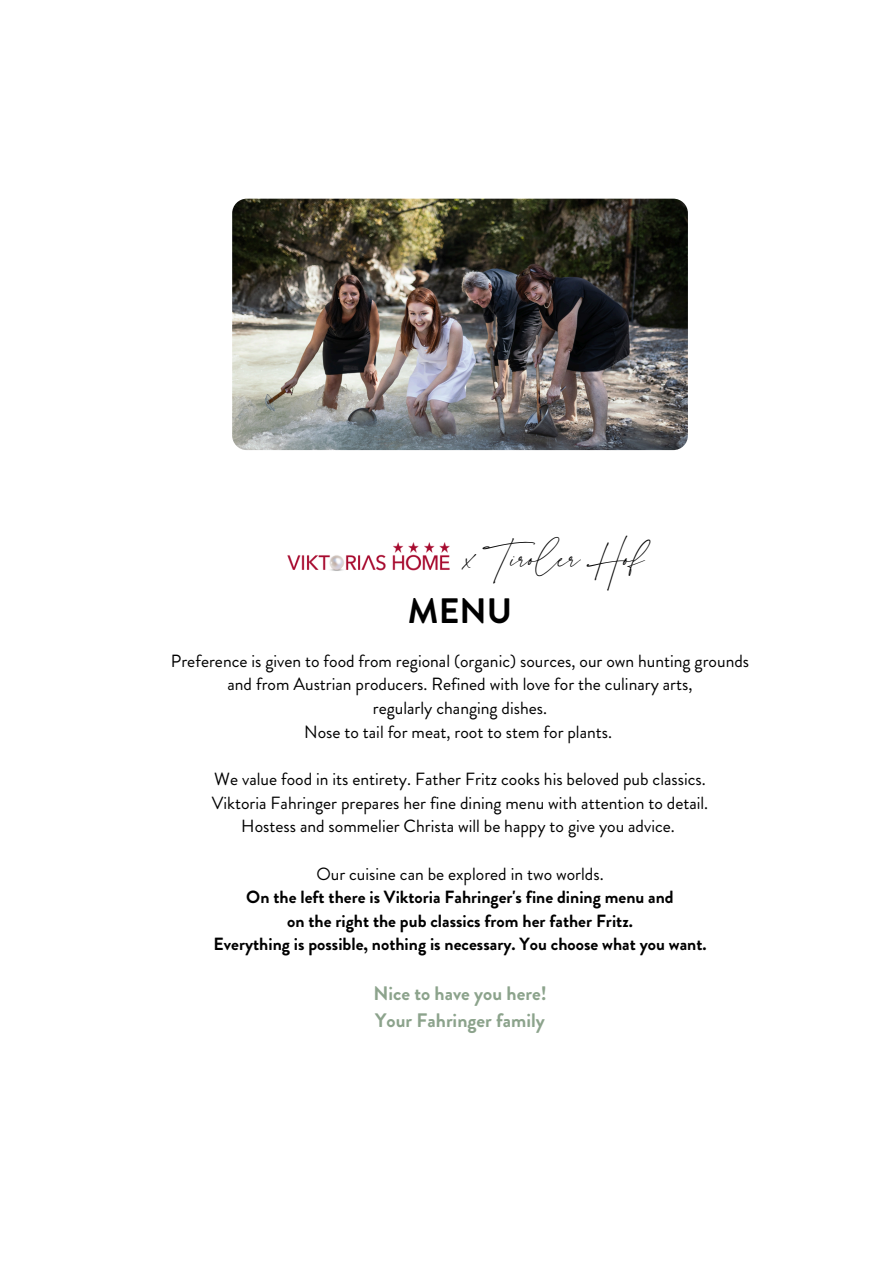
<style>
.page{position:relative;width:894px;height:1264px;background:#fff}
.page>*{position:absolute;margin:0;border:0;box-sizing:border-box;transform-origin:0 0}
.t1{font:48px "La Luxes Script";color:#000}
.t2{font:700 35.25px "Brandon Grotesque";color:#000}
.t3{font:700 19.5px/27px "Brandon Grotesque";color:#8ca38c}
.t4{font:17.55px/23.7px "Brandon Grotesque";color:#000;text-align:center}
.t5{font:700 17.55px "Brandon Grotesque";color:#000}
</style>
<div class="page">
<img style="left:232px;top:199px;width:455px;height:251px;border-radius:15px">
<img style="left:287px;top:542px;width:163px;height:29px">
<h2 class="t1" style="left:466px;top:530px;width:180px">x Tiroler Hof</h2>
<p class="t2" style="left:408px;top:586px;width:106px">MENU</p>
<p class="t4" style="left:171px;top:649px;width:579px">Preference is given to food from regional (organic) sources, our own hunting grounds and from Austrian producers. Refined with love for the culinary arts,</p>
<p class="t4" style="left:373px;top:696px;width:176px">regularly changing dishes.</p>
<p class="t4" style="left:304px;top:720px;width:309px">Nose to tail for meat, root to stem for plants.</p>
<p class="t4" style="left:214px;top:767px;width:493px">We value food in its entirety. Father Fritz cooks his beloved pub classics.</p>
<p class="t4" style="left:212px;top:790px;width:498px">Viktoria Fahringer prepares her fine dining menu with attention to detail.</p>
<p class="t4" style="left:241px;top:814px;width:435px">Hostess and sommelier Christa will be happy to give you advice.</p>
<p class="t4" style="left:316px;top:861px;width:289px">Our cuisine can be explored in two worlds.</p>
<p class="t5" style="left:246px;top:884px;width:429px">On the left there is Viktoria Fahringer's fine dining menu and</p>
<p class="t5" style="left:287px;top:908px;width:347px">on the right the pub classics from her father Fritz.</p>
<p class="t5" style="left:213px;top:932px;width:494px">Everything is possible, nothing is necessary. You choose what you want.</p>
<h3 class="t3" style="left:373px;top:979px;width:175px">Nice to have you here!<br>Your Fahringer family</h3>
</div>
